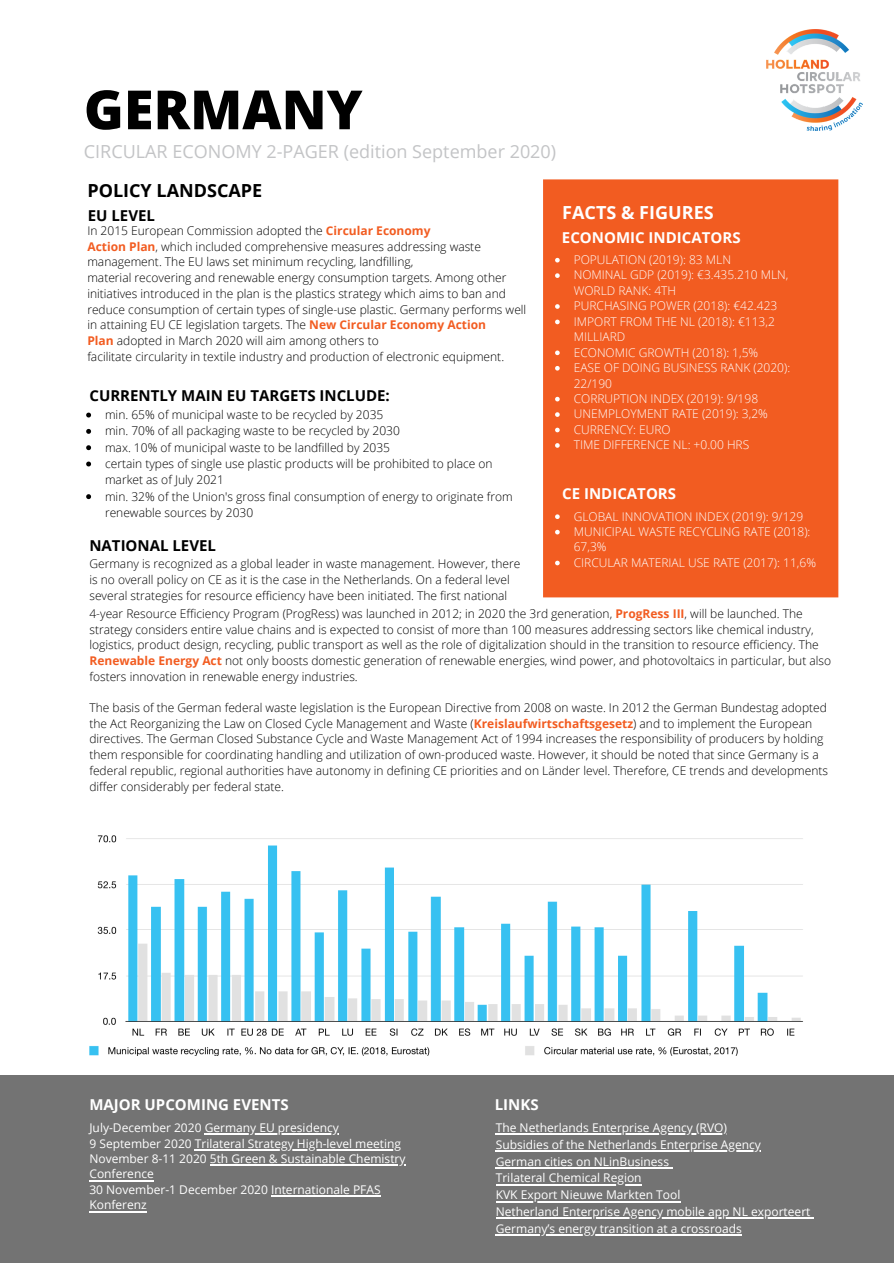
<style>
.page{position:relative;width:894px;height:1264px;background:#fff}
.page>*{position:absolute;margin:0;border:0;box-sizing:border-box;transform-origin:0 0}
.t1{font:800 54px "Open Sans";color:#000}
.t2{font:18px "Open Sans";color:#c3c4c6}
.t3{font:700 18px "Open Sans";color:#000}
.t4{font:700 18px "Open Sans";color:#fff}
.t5{font:700 15px "Open Sans";color:#fff}
.t6{font:700 15px "Open Sans";color:#000}
.t7{font:300 12px/15.8px "Open Sans";color:#000}
.t8{font:12px/16.8px "Open Sans";color:#fff}
.t9{font:300 12px/15.5px "Open Sans";color:#fff}
.s1{font-weight:700;color:#f25c21}
</style>
<div class="page">
<img style="left:766px;top:29px;width:96px;height:102px">
<div style="left:543px;top:179px;width:295px;height:418px;background:#f25c21"></div>
<img style="left:89px;top:835px;width:714px;height:221px">
<svg style="left:86px;top:412px;width:5px;height:5px"></svg>
<svg style="left:86px;top:429px;width:5px;height:5px"></svg>
<svg style="left:86px;top:445px;width:5px;height:5px"></svg>
<svg style="left:86px;top:461px;width:5px;height:5px"></svg>
<svg style="left:86px;top:494px;width:5px;height:5px"></svg>
<svg style="left:555px;top:258px;width:4px;height:4px"></svg>
<svg style="left:555px;top:273px;width:4px;height:5px"></svg>
<svg style="left:555px;top:304px;width:4px;height:5px"></svg>
<svg style="left:555px;top:319px;width:4px;height:5px"></svg>
<svg style="left:555px;top:350px;width:4px;height:5px"></svg>
<svg style="left:555px;top:366px;width:4px;height:4px"></svg>
<svg style="left:555px;top:397px;width:4px;height:4px"></svg>
<svg style="left:555px;top:412px;width:4px;height:5px"></svg>
<svg style="left:555px;top:427px;width:4px;height:5px"></svg>
<svg style="left:555px;top:443px;width:4px;height:5px"></svg>
<svg style="left:555px;top:514px;width:4px;height:5px"></svg>
<svg style="left:555px;top:530px;width:4px;height:4px"></svg>
<svg style="left:555px;top:560px;width:4px;height:5px"></svg>
<div style="left:0;top:1075px;width:893px;height:188px;background:#737373"></div>
<hr style="left:205px;top:1133px;width:134px;height:2px;background:#fff">
<hr style="left:195px;top:1149px;width:206px;height:1px;background:#fff">
<hr style="left:210px;top:1164px;width:195px;height:1px;background:#fff">
<hr style="left:89px;top:1179px;width:65px;height:2px;background:#fff">
<hr style="left:271px;top:1195px;width:109px;height:1px;background:#fff">
<hr style="left:89px;top:1210px;width:58px;height:2px;background:#fff">
<hr style="left:495px;top:1133px;width:231px;height:2px;background:#fff">
<hr style="left:495px;top:1150px;width:265px;height:1px;background:#fff">
<hr style="left:495px;top:1167px;width:174px;height:1px;background:#fff">
<hr style="left:495px;top:1183px;width:146px;height:2px;background:#fff">
<hr style="left:495px;top:1200px;width:185px;height:2px;background:#fff">
<hr style="left:495px;top:1217px;width:315px;height:2px;background:#fff">
<hr style="left:495px;top:1234px;width:246px;height:1px;background:#fff">
<h1 class="t1" style="left:84px;top:72px;width:280px">GERMANY</h1>
<h2 class="t2" style="left:84px;top:139px;width:473px">CIRCULAR ECONOMY 2-PAGER (edition September 2020)</h2>
<h2 class="t3" style="left:87px;top:177px;width:176px">POLICY LANDSCAPE</h2>
<p class="t6" style="left:88px;top:205px;width:69px">EU LEVEL</p>
<h2 class="t4" style="left:562px;top:200px;width:153px">FACTS &amp; FIGURES</h2>
<p class="t7" style="left:87px;top:222px;width:440px">In 2015 European Commission adopted the <span class="s1">Circular Economy<br>Action Plan</span>, which included comprehensive measures addressing waste management. The EU laws set minimum recycling, landfilling,<br>material recovering and renewable energy consumption targets. Among other initiatives introduced in the plan is the plastics strategy which aims to ban and reduce consumption of certain types of single-use plastic. Germany performs well in attaining EU CE legislation targets. The <span class="s1">New Circular Economy Action<br>Plan</span> adopted in March 2020 will aim among others to<br>facilitate circularity in textile industry and production of electronic equipment.</p>
<p class="t6" style="left:89px;top:384px;width:302px">CURRENTLY MAIN EU TARGETS INCLUDE:</p>
<p class="t7" style="left:105px;top:406px;width:409px;line-height:16.4px">min. 65% of municipal waste to be recycled by 2035<br>min. 70% of all packaging waste to be recycled by 2030<br>max. 10% of municipal waste to be landfilled by 2035<br>certain types of single use plastic products will be prohibited to place on market as of July 2021<br>min. 32% of the Union's gross final consumption of energy to originate from renewable sources by 2030</p>
<p class="t6" style="left:89px;top:535px;width:128px">NATIONAL LEVEL</p>
<p class="t7" style="left:89px;top:555px;width:432px">Germany is recognized as a global leader in waste management. However, there is no overall policy on CE as it is the case in the Netherlands. On a federal level several strategies for resource efficiency have been initiated. The first national</p>
<p class="t5" style="left:561px;top:227px;width:180px">ECONOMIC INDICATORS</p>
<p class="t9" style="left:573px;top:252px;width:218px">POPULATION (2019): 83 MLN<br>NOMINAL GDP (2019): €3.435.210 MLN,<br>WORLD RANK: 4TH<br>PURCHASING POWER (2018): €42.423<br>IMPORT FROM THE NL (2018): €113,2<br>MILLIARD<br>ECONOMIC GROWTH (2018): 1,5%<br>EASE OF DOING BUSINESS RANK (2020):<br>22/190<br>CORRUPTION INDEX (2019): 9/198<br>UNEMPLOYMENT RATE (2019): 3,2%<br>CURRENCY: EURO<br>TIME DIFFERENCE NL: +0.00 HRS</p>
<p class="t5" style="left:562px;top:483px;width:115px">CE INDICATORS</p>
<p class="t9" style="left:573px;top:508px;width:244px">GLOBAL INNOVATION INDEX (2019): 9/129<br>MUNICIPAL WASTE RECYCLING RATE (2018):<br>67,3%<br>CIRCULAR MATERIAL USE RATE (2017): 11,6%</p>
<p class="t7" style="left:89px;top:605px;width:743px">4-year Resource Efficiency Program (ProgRess) was launched in 2012; in 2020 the 3rd generation, <span class="s1">ProgRess III</span>, will be launched. The strategy considers entire value chains and is expected to consist of more than 100 measures addressing sectors like chemical industry, logistics, product design, recycling, public transport as well as the role of digitalization should in the transition to resource efficiency. The <span class="s1">Renewable Energy Act</span> not only boosts domestic generation of renewable energies, wind power, and photovoltaics in particular, but also fosters innovation in renewable energy industries.</p>
<p class="t7" style="left:89px;top:699px;width:740px">The basis of the German federal waste legislation is the European Directive from 2008 on waste. In 2012 the German Bundestag adopted the Act Reorganizing the Law on Closed Cycle Management and Waste (<span class="s1">Kreislaufwirtschaftsgesetz</span>) and to implement the European directives. The German Closed Substance Cycle and Waste Management Act of 1994 increases the responsibility of producers by holding them responsible for coordinating handling and utilization of own-produced waste. However, it should be noted that since Germany is a federal republic, regional authorities have autonomy in defining CE priorities and on Länder level. Therefore, CE trends and developments differ considerably per federal state.</p>
<p class="t5" style="left:89px;top:1093px;width:201px">MAJOR UPCOMING EVENTS</p>
<p class="t8" style="left:89px;top:1119px;width:317px;line-height:15.5px">July-December 2020 Germany EU presidency<br>9 September 2020 Trilateral Strategy High-level meeting November 8-11 2020 5th Green &amp; Sustainable Chemistry Conference<br>30 November-1 December 2020 Internationale PFAS Konferenz</p>
<p class="t5" style="left:494px;top:1093px;width:45px">LINKS</p>
<p class="t8" style="left:495px;top:1118px;width:316px">The Netherlands Enterprise Agency (RVO)<br>Subsidies of the Netherlands Enterprise Agency<br>German cities on NLinBusiness<br>Trilateral Chemical Region<br>KVK Export Nieuwe Markten Tool<br>Netherland Enterprise Agency mobile app NL exporteert Germany’s energy transition at a crossroads</p>
</div>
